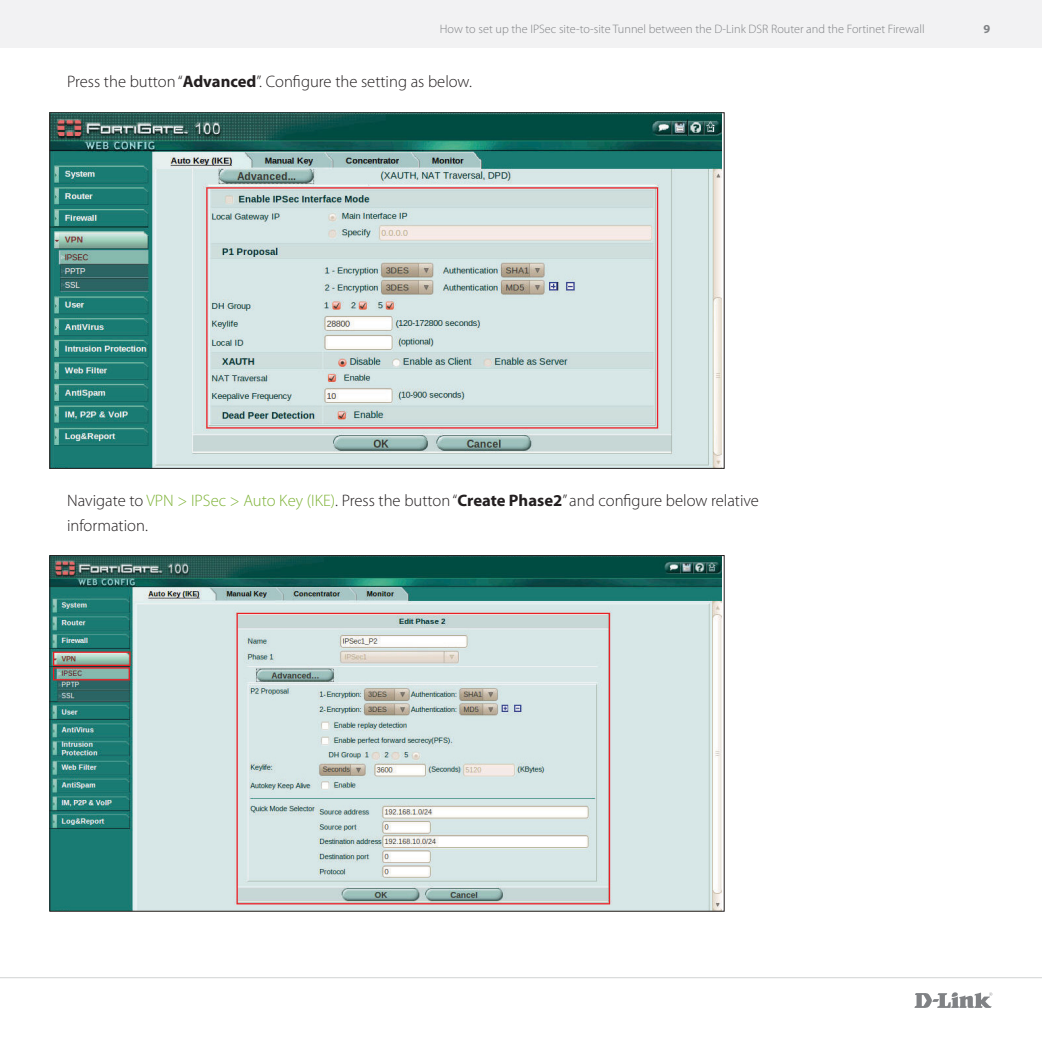
<style>
.page{position:relative;width:1042px;height:1042px;background:#fff}
.page>*{position:absolute;margin:0;border:0;box-sizing:border-box;transform-origin:0 0}
.t1{font:300 16.62px "Myriad Pro";color:#231f20}
.t2{font:300 12.25px "Myriad Pro";color:#808285}
.t3{font:700 12.25px "Myriad Pro";color:#808285}
.s1{font-weight:700}
.s2{color:#7fb338}
</style>
<div class="page">
<div style="left:0;top:0;width:1042px;height:48px;background:#f2f2f3"></div>
<svg style="left:914px;top:992px;width:78px;height:16px"></svg>
<hr style="left:0;top:977px;width:1042px;height:1px;background:#d1d3d4">
<img style="left:52px;top:114px;width:670px;height:352px">
<img style="left:50px;top:557px;width:671px;height:355px">
<p class="t2" style="left:440px;top:22px;width:486px">How to set up the IPSec site-to-site Tunnel between the D-Link DSR Router and the Fortinet Firewall</p>
<p class="t3" style="left:983px;top:21px;width:8px">9</p>
<p class="t1" style="left:67px;top:72px;width:406px">Press the button “<span class="s1">Advanced</span>”. Configure the setting as below.</p>
<p class="t1" style="left:67px;top:492px;width:693px">Navigate to <span class="s2">VPN &gt; IPSec &gt; Auto Key (IKE)</span>. Press the button “<span class="s1">Create Phase2</span>” and configure below relative</p>
<p class="t1" style="left:67px;top:516px;width:82px">information.</p>
</div>
